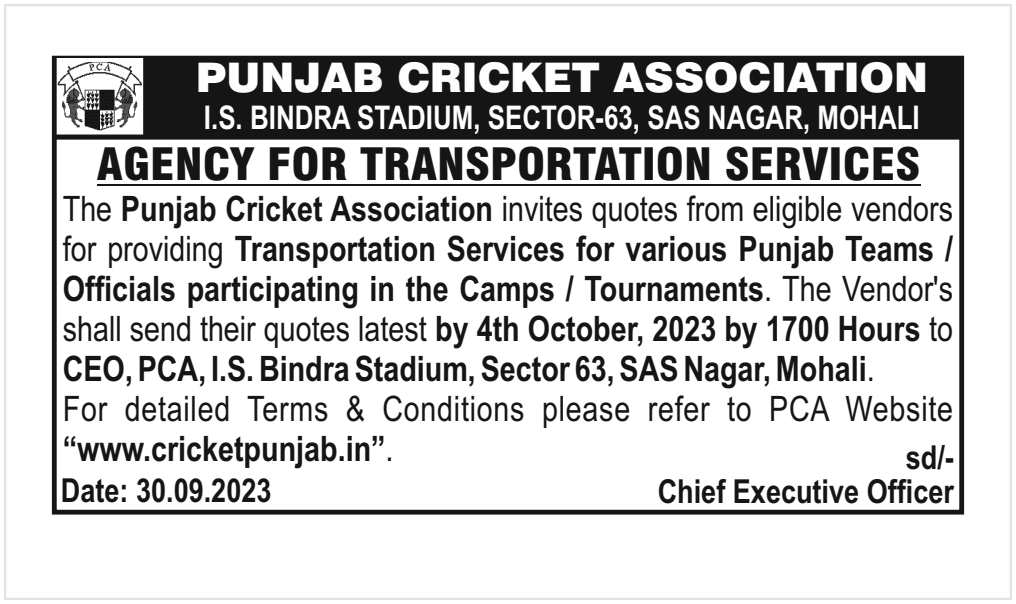
<style>
.page{position:relative;width:1016px;height:604px;background:#fff}
.page>*{position:absolute;margin:0;border:0;box-sizing:border-box;transform-origin:0 0}
.t1{font:900 condensed 43.6px "Swiss 721 BT";color:#151515;scale:1.09 1}
.t2{font:900 40.8px "Swiss 721 BT";color:#fefefe}
.t3{font:700 35.2px/40px "Arial Narrow";color:#151515}
.t4{font:700 32.8px/34px "Arial Narrow";color:#151515;text-align:right}
.t5{font:700 32.4px "Arial Narrow";color:#fefefe}
.s1{font-weight:400}
</style>
<div class="page">
<div style="left:52px;top:56px;width:912px;height:458px;border:5px solid #151515"></div>
<div style="left:53px;top:57px;width:909px;height:82px;background:#151515"></div>
<div style="left:57px;top:59px;width:86px;height:75px;background:#fefefe"></div>
<img style="left:59px;top:62px;width:82px;height:69px">
<div style="left:57px;top:58px;width:86px;height:76px;border:1px solid #fefefe"></div>
<hr style="left:97px;top:184px;width:823px;height:2px;background:#151515">
<p class="t2" style="left:196px;top:61px;width:733px">PUNJAB CRICKET ASSOCIATION</p>
<p class="t5" style="left:204px;top:105px;width:717px">I.S. BINDRA STADIUM, SECTOR-63, SAS NAGAR, MOHALI</p>
<p class="t1" style="left:97px;top:147px;width:757px">AGENCY FOR TRANSPORTATION SERVICES</p>
<p class="t3" style="left:63px;top:191px;width:892px"><span class="s1">The</span> Punjab Cricket Association <span class="s1">invites quotes from eligible vendors for providing</span> Transportation Services for various Punjab Teams / Officials participating in the Camps / Tournaments<span class="s1">. The Vendor's shall send their quotes latest</span> by 4th October, 2023 by 1700 Hours <span class="s1">to </span>CEO, PCA, I.S. Bindra Stadium, Sector 63, SAS Nagar, Mohali<span class="s1">.<br>For detailed Terms &amp; Conditions please refer to PCA Website </span>“www.cricketpunjab.in”<span class="s1">.</span></p>
<p class="t4" style="left:657px;top:443px;width:298px">sd/-<br>Chief Executive Officer</p>
<p class="t4" style="left:61px;top:475px;width:212px">Date: 30.09.2023</p>
</div>
